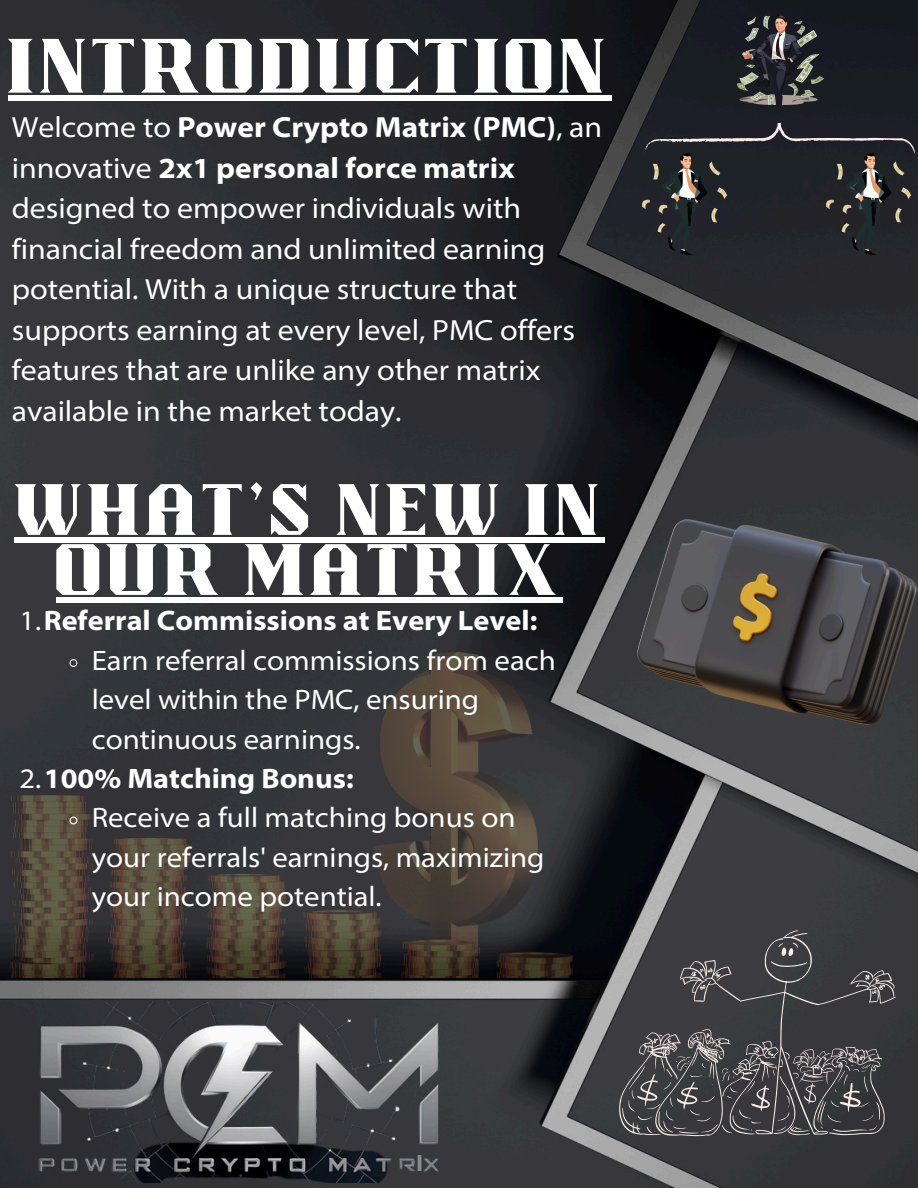
<style>
.page{position:relative;width:918px;height:1188px;background:#fff}
.page>*{position:absolute;margin:0;border:0;box-sizing:border-box;transform-origin:0 0}
.t1{font:53.7px "Bisdak";color:#fff}
.t2{font:50.7px/60px "Bisdak";color:#fff;text-align:center}
.t3{font:semi-expanded 29.25px/40.5px "Myriad Pro";color:#fff}
.t4{font:semi-expanded 28.2px/39.3px "Myriad Pro";color:#fff}
.t5{font:700 semi-expanded 28.2px "Myriad Pro";color:#fff}
.t6{font:700 semi-expanded 23.7px "Myriad Pro";color:#898a8e}
.s1{font-weight:700}
.s2{font-weight:400}
</style>
<div class="page">
<img style="left:0;top:0;width:918px;height:1188px">
<img style="left:642px;top:154px;width:85px;height:101px">
<svg style="left:619px;top:930px;width:277px;height:206px;background:#49494c"></svg>
<img style="left:737px;top:16px;width:87px;height:88px">
<img style="left:826px;top:154px;width:85px;height:101px">
<svg style="left:644px;top:123px;width:272px;height:31px;background:#303037"></svg>
<img style="left:637px;top:519px;width:281px;height:205px">
<img style="left:12px;top:1002px;width:481px;height:180px">
<img style="left:0;top:566px;width:658px;height:411px">
<svg style="left:69px;top:658px;width:9px;height:10px"></svg>
<svg style="left:69px;top:816px;width:9px;height:9px"></svg>
<div style="left:8px;top:96px;width:603px;height:5px;background:#fff"></div>
<div style="left:14px;top:538px;width:591px;height:5px;background:#fff"></div>
<div style="left:56px;top:598px;width:507px;height:5px;background:#fff"></div>
<p class="t1" style="left:8px;top:43px;width:605px">INTRODUCTION</p>
<p class="t3" style="left:12px;top:110px;width:592px">Welcome to <span class="s1">Power Crypto Matrix (PMC)</span>, an innovative <span class="s1">2x1 personal force matrix </span>designed to empower individuals with financial freedom and unlimited earning potential. With a unique structure that supports earning at every level, PMC offers features that are unlike any other matrix available in the market today.</p>
<p class="t2" style="left:14px;top:487px;width:592px">WHAT’S NEW IN<br>OUR MATRIX</p>
<h1 class="t5" style="left:19px;top:609px;width:520px"><span class="s2">1.</span>Referral Commissions at Every Level:</h1>
<p class="t4" style="left:92px;top:643px;width:466px">Earn referral commissions from each level within the PMC, ensuring continuous earnings.</p>
<p class="t5" style="left:19px;top:767px;width:336px"><span class="s2">2.</span>100% Matching Bonus:</p>
<p class="t4" style="left:92px;top:801px;width:454px">Receive a full matching bonus on your referrals' earnings, maximizing your income potential.</p>
<p class="t6" style="left:416px;top:1154px;width:9px">I</p>
</div>
